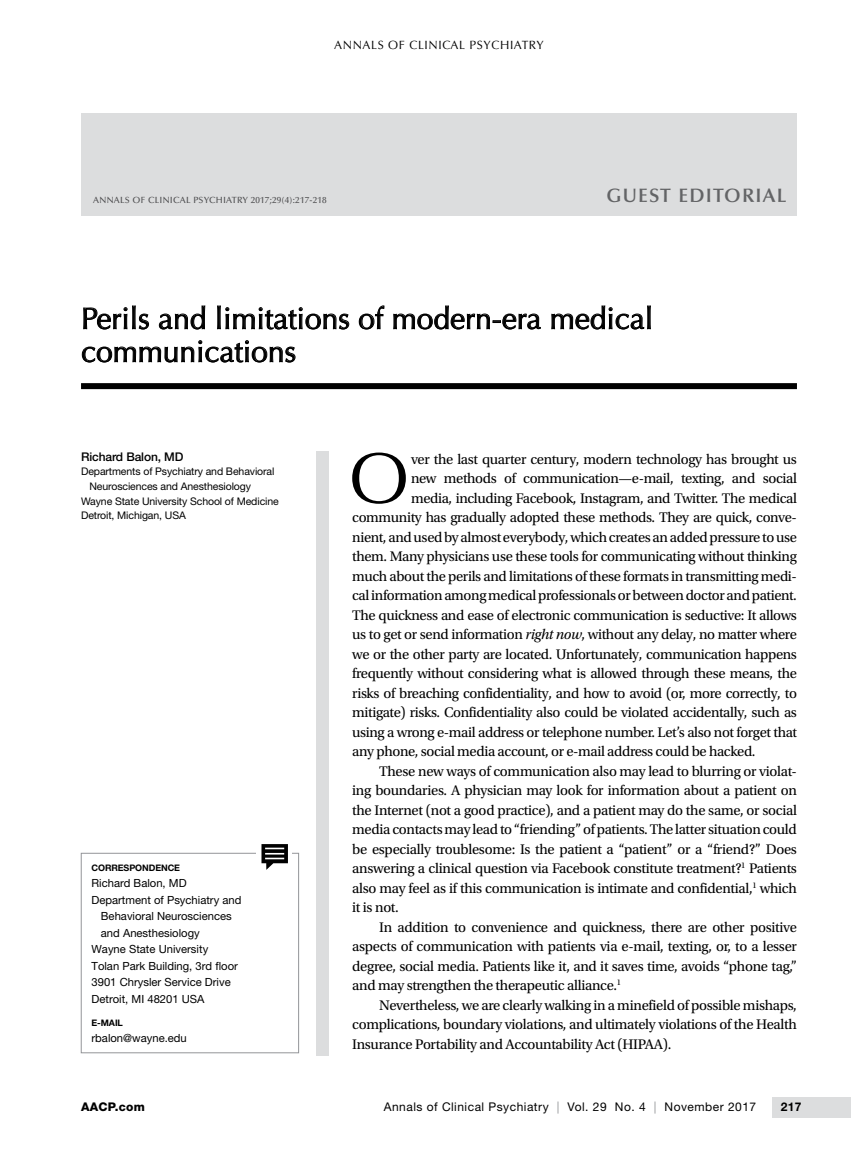
<style>
.page{position:relative;width:851px;height:1161px;background:#fff}
.page>*{position:absolute;margin:0;border:0;box-sizing:border-box;transform-origin:0 0}
.body_drop_cap{font:71.55px "Optima LT Std";color:#000}
.t1{font:30px/33px "Optima LT Std";color:#000}
.t2{font:600 19.5px "Optima LT Std";letter-spacing:.06em;color:#636466}
.body_drop_cap-2{font:14.7px "Utopia Std";letter-spacing:-.025em;color:#000}
.body_indent{font:14.7px/19.5px "Utopia Std";letter-spacing:-.02em;color:#000;text-align:justify}
.t3{font:12px "Helvetica Neue LT Std";letter-spacing:.04em;color:#000}
.t4{font:12px "Optima LT Std";letter-spacing:.05em;color:#000}
.bbody_byline{font:500 12px "Helvetica Neue LT Std";letter-spacing:-.01em;color:#000}
.t5{font:800 12px "Helvetica Neue LT Std";letter-spacing:.02em;color:#000}
.t6{font:700 12px "Helvetica Neue LT Std";color:#000}
.body_corres{font:11.25px "Helvetica Neue LT Std";color:#000}
.body_af{font:10.5px/14.7px "Helvetica Neue LT Std";letter-spacing:-.01em;color:#000}
.t7{font:500 9px "Optima LT Std";letter-spacing:.025em;color:#4d4d4f}
.bbody_corres_hed{font:700 9px "Helvetica Neue LT Std";letter-spacing:-.01em;color:#000}
.s1{font-style:italic}
.s2{color:#939598}
</style>
<div class="page">
<div style="left:81px;top:113px;width:715px;height:103px;background:#dcddde"></div>
<div style="left:772px;top:1097px;width:78px;height:21px;background:#dcddde"></div>
<div style="left:81px;top:383px;width:715px;height:6px;background:#000"></div>
<svg style="left:83px;top:306px;width:66px;height:23px"></svg>
<svg style="left:159px;top:306px;width:46px;height:23px"></svg>
<svg style="left:217px;top:306px;width:132px;height:23px"></svg>
<svg style="left:359px;top:306px;width:25px;height:23px"></svg>
<svg style="left:393px;top:306px;width:147px;height:23px"></svg>
<svg style="left:551px;top:306px;width:99px;height:23px"></svg>
<svg style="left:82px;top:340px;width:213px;height:22px"></svg>
<div style="left:316px;top:451px;width:12px;height:602px;background:#dcddde"></div>
<div style="left:81px;top:853px;width:218px;height:200px;border:1px solid #939598"></div>
<div style="left:256px;top:850px;width:36px;height:6px;background:#fff"></div>
<svg style="left:261px;top:844px;width:27px;height:26px"></svg>
<p class="t4" style="left:334px;top:38px;width:211px">ANNALS OF CLINICAL PSYCHIATRY</p>
<p class="t7" style="left:93px;top:195px;width:235px">ANNALS OF CLINICAL PSYCHIATRY 2017;29(4):217-218</p>
<h3 class="t2" style="left:606px;top:184px;width:181px">GUEST EDITORIAL</h3>
<p class="t1" style="left:81px;top:302px;width:573px">Perils and limitations of modern-era medical communications</p>
<p class="bbody_byline" style="left:81px;top:449px;width:104px">Richard Balon, MD</p>
<p class="body_af" style="left:89px;top:464px;width:186px;text-indent:-8px">Departments of Psychiatry and Behavioral<br>Neurosciences and Anesthesiology</p>
<p class="body_af" style="left:81px;top:493px;width:199px">Wayne State University School of Medicine</p>
<p class="body_af" style="left:81px;top:508px;width:106px">Detroit, Michigan, USA</p>
<p class="bbody_corres_hed" style="left:92px;top:862px;width:90px">CORRESPONDENCE</p>
<p class="body_corres" style="left:92px;top:876px;width:97px">Richard Balon, MD</p>
<p class="body_corres" style="left:92px;top:893px;width:151px">Department of Psychiatry and</p>
<p class="body_corres" style="left:101px;top:909px;width:132px">Behavioral Neurosciences</p>
<p class="body_corres" style="left:101px;top:926px;width:100px">and Anesthesiology</p>
<p class="body_corres" style="left:92px;top:942px;width:118px">Wayne State University</p>
<p class="body_corres" style="left:92px;top:959px;width:148px">Tolan Park Building, 3rd floor</p>
<p class="body_corres" style="left:92px;top:975px;width:141px">3901 Chrysler Service Drive</p>
<p class="body_corres" style="left:92px;top:992px;width:114px">Detroit, MI 48201 USA</p>
<p class="bbody_corres_hed" style="left:92px;top:1017px;width:33px">E-MAIL</p>
<p class="body_corres" style="left:92px;top:1032px;width:97px">rbalon@wayne.edu</p>
<p class="body_drop_cap" style="left:349px;top:437px;width:61px">O</p>
<p class="body_drop_cap-2" style="left:411px;top:451px;width:387px">ver the last quarter century, modern technology has brought us</p>
<p class="body_drop_cap-2" style="left:411px;top:470px;width:387px">new methods of communication—e-mail, texting, and social</p>
<p class="body_drop_cap-2" style="left:411px;top:490px;width:387px">media, including Facebook, Instagram, and Twitter. The medical</p>
<p class="body_drop_cap-2" style="left:352px;top:509px;width:446px">community has gradually adopted these methods. They are quick, conve-</p>
<p class="body_drop_cap-2" style="left:352px;top:529px;width:446px">nient, and used by almost everybody, which creates an added pressure to use</p>
<p class="body_drop_cap-2" style="left:352px;top:548px;width:446px">them. Many physicians use these tools for communicating without thinking</p>
<p class="body_drop_cap-2" style="left:352px;top:568px;width:446px">much about the perils and limitations of these formats in transmitting medi-</p>
<p class="body_drop_cap-2" style="left:352px;top:587px;width:446px">cal information among medical professionals or between doctor and patient.</p>
<p class="body_drop_cap-2" style="left:352px;top:607px;width:446px">The quickness and ease of electronic communication is seductive: It allows</p>
<p class="body_drop_cap-2" style="left:352px;top:626px;width:446px">us to get or send information <span class="s1">right now</span>, without any delay, no matter where</p>
<p class="body_drop_cap-2" style="left:352px;top:646px;width:446px">we or the other party are located. Unfortunately, communication happens</p>
<p class="body_drop_cap-2" style="left:352px;top:665px;width:446px">frequently without considering what is allowed through these means, the</p>
<p class="body_drop_cap-2" style="left:352px;top:685px;width:446px">risks of breaching confidentiality, and how to avoid (or, more correctly, to</p>
<p class="body_drop_cap-2" style="left:352px;top:704px;width:446px">mitigate) risks. Confidentiality also could be violated accidentally, such as</p>
<p class="body_drop_cap-2" style="left:352px;top:724px;width:446px">using a wrong e-mail address or telephone number. Let’s also not forget that</p>
<p class="body_drop_cap-2" style="left:352px;top:743px;width:405px">any phone, social media account, or e-mail address could be hacked.</p>
<p class="body_indent" style="left:352px;top:761px;width:446px;text-indent:27px">These new ways of communication also may lead to blurring or violat&shy;ing boundaries. A physician may look for information about a patient on the Internet (not a good practice), and a patient may do the same, or social media contacts may lead to “friending” of patients. The latter situation could be especially troublesome: Is the patient a “patient” or a “friend?” Does answering a clinical question via Facebook constitute treatment?<sup>1</sup> Patients also may feel as if this communication is intimate and confidential,<sup>1</sup> which it is not.</p>
<p class="body_indent" style="left:352px;top:917px;width:446px;text-indent:27px">In addition to convenience and quickness, there are other positive aspects of communication with patients via e-mail, texting, or, to a lesser degree, social media. Patients like it, and it saves time, avoids “phone tag,” and may strengthen the therapeutic alliance.<sup>1</sup></p>
<p class="body_indent" style="left:352px;top:995px;width:446px;text-indent:27px">Nevertheless, we are clearly walking in a minefield of possible mishaps, complications, boundary violations, and ultimately violations of the Health Insurance Portability and Accountability Act (HIPAA).</p>
<p class="t5" style="left:81px;top:1100px;width:65px">AACP.com</p>
<p class="t3" style="left:384px;top:1100px;width:374px">Annals of Clinical Psychiatry <span class="s2">|</span> Vol. 29 No. 4 <span class="s2">|</span> November 2017</p>
<p class="t6" style="left:780px;top:1099px;width:22px">217</p>
</div>
